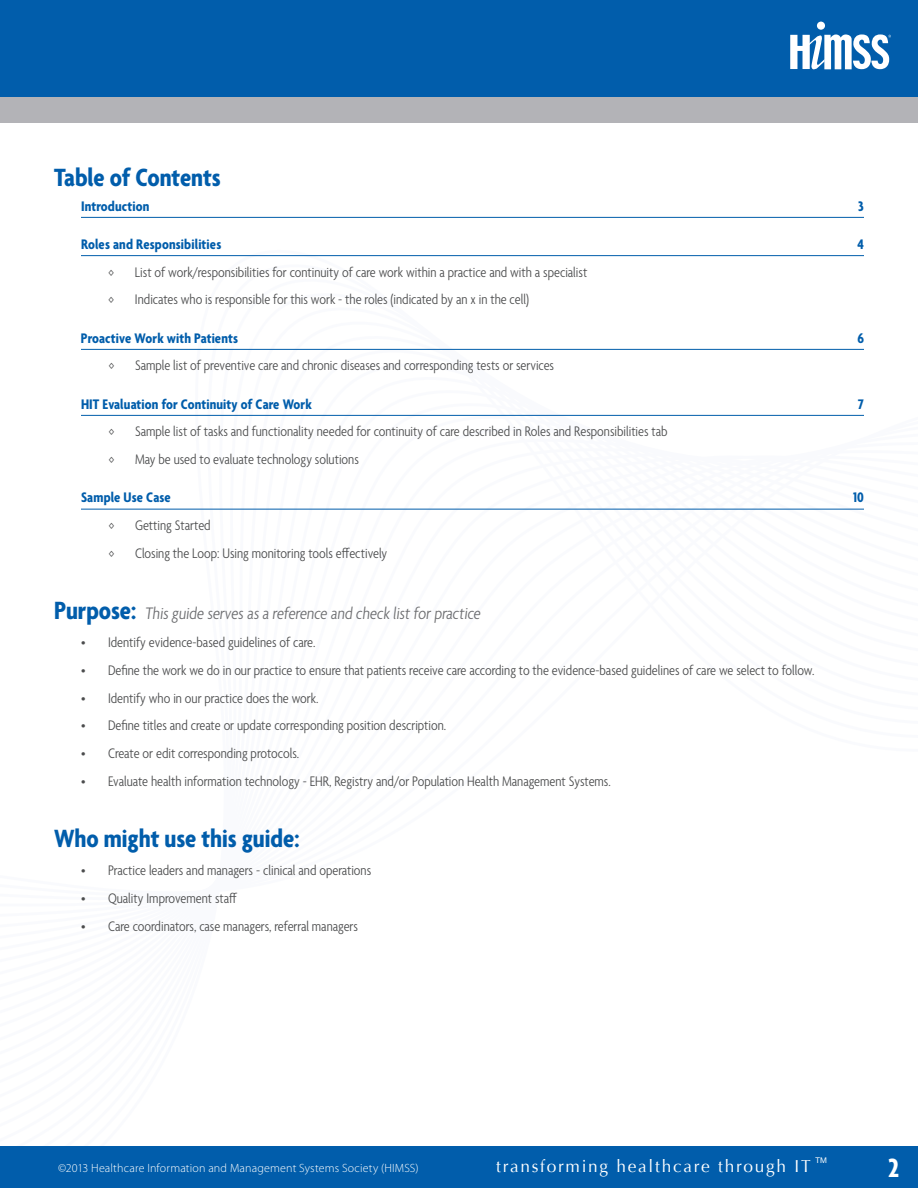
<style>
.page{position:relative;width:918px;height:1188px;background:#fff}
.page>*{position:absolute;margin:0;border:0;box-sizing:border-box;transform-origin:0 0}
.t1{font:700 condensed 28.5px "Agenda";color:#fff}
.t2{font:700 condensed 27px "Agenda";color:#015dab}
.t3{font:300 condensed 18px "Agenda";color:#6c6d70}
.t4{font:17.25px "Optima";letter-spacing:.1em;color:#fff}
.t5{font:300 condensed 15px "Agenda";color:#4b4c4d}
.t6{font:700 condensed 15px "Agenda";letter-spacing:.01em;color:#015dab}
.t7{font:300 12px "Myriad Pro";letter-spacing:.015em;color:#fff}
.t8{font:7.8px "Helvetica Neue";color:#fff}
.s1{font-weight:700;font-size:27px;color:#015dab}
</style>
<div class="page">
<div style="left:0;top:0;width:918px;height:97px;background:#015dab"></div>
<div style="left:0;top:97px;width:918px;height:26px;background:#b3b3b7"></div>
<div style="left:0;top:1146px;width:918px;height:42px;background:#015dab"></div>
<div style="left:817px;top:22px;width:8px;height:8px;background:#fff;border-radius:50%"></div>
<svg style="left:790px;top:34px;width:101px;height:36px"></svg>
<hr style="left:81px;top:217px;width:783px;height:1px;background:#015dab">
<hr style="left:81px;top:255px;width:783px;height:1px;background:#015dab">
<hr style="left:81px;top:349px;width:783px;height:1px;background:#015dab">
<hr style="left:81px;top:415px;width:783px;height:1px;background:#015dab">
<hr style="left:81px;top:509px;width:783px;height:1px;background:#015dab">
<h2 class="t2" style="left:54px;top:163px;width:168px">Table of Contents</h2>
<p class="t6" style="left:81px;top:198px;width:70px">Introduction</p>
<p class="t6" style="left:858px;top:198px;width:7px">3</p>
<p class="t6" style="left:81px;top:236px;width:142px">Roles and Responsibilities</p>
<p class="t6" style="left:857px;top:236px;width:8px">4</p>
<p class="t5" style="left:108px;top:264px;width:8px">◊</p>
<p class="t5" style="left:135px;top:264px;width:454px">List of work/responsibilities for continuity of care work within a practice and with a specialist</p>
<p class="t5" style="left:108px;top:291px;width:8px">◊</p>
<p class="t5" style="left:135px;top:291px;width:395px">Indicates who is responsible for this work - the roles (indicated by an x in the cell)</p>
<p class="t6" style="left:81px;top:330px;width:159px">Proactive Work with Patients</p>
<p class="t6" style="left:857px;top:330px;width:8px">6</p>
<p class="t5" style="left:108px;top:357px;width:8px">◊</p>
<p class="t5" style="left:135px;top:357px;width:421px">Sample list of preventive care and chronic diseases and corresponding tests or services</p>
<p class="t6" style="left:81px;top:396px;width:232px">HIT Evaluation for Continuity of Care Work</p>
<p class="t6" style="left:858px;top:396px;width:7px">7</p>
<p class="t5" style="left:108px;top:423px;width:8px">◊</p>
<p class="t5" style="left:135px;top:423px;width:534px">Sample list of tasks and functionality needed for continuity of care described in Roles and Responsibilities tab</p>
<p class="t5" style="left:108px;top:451px;width:8px">◊</p>
<p class="t5" style="left:135px;top:451px;width:225px">May be used to evaluate technology solutions</p>
<p class="t6" style="left:81px;top:489px;width:91px">Sample Use Case</p>
<p class="t6" style="left:853px;top:489px;width:12px">10</p>
<p class="t5" style="left:108px;top:517px;width:8px">◊</p>
<p class="t5" style="left:135px;top:517px;width:77px">Getting Started</p>
<p class="t5" style="left:108px;top:545px;width:8px">◊</p>
<p class="t5" style="left:135px;top:545px;width:254px">Closing the Loop: Using monitoring tools effectively</p>
<p class="t3" style="left:54px;top:604px;width:431px"><span class="s1">Purpose:</span> This guide serves as a reference and check list for practice</p>
<p class="t5" style="left:81px;top:634px;width:236px">• Identify evidence-based guidelines of care.</p>
<p class="t5" style="left:81px;top:662px;width:735px">• Define the work we do in our practice to ensure that patients receive care according to the evidence-based guidelines of care we select to follow.</p>
<p class="t5" style="left:81px;top:690px;width:239px">• Identify who in our practice does the work.</p>
<p class="t5" style="left:81px;top:717px;width:367px">• Define titles and create or update corresponding position description.</p>
<p class="t5" style="left:81px;top:745px;width:220px">• Create or edit corresponding protocols.</p>
<p class="t5" style="left:81px;top:773px;width:531px">• Evaluate health information technology - EHR, Registry and/or Population Health Management Systems.</p>
<h2 class="t2" style="left:54px;top:824px;width:247px">Who might use this guide:</h2>
<p class="t5" style="left:81px;top:862px;width:292px">• Practice leaders and managers - clinical and operations</p>
<p class="t5" style="left:81px;top:890px;width:158px">• Quality Improvement staff</p>
<p class="t5" style="left:81px;top:918px;width:278px">• Care coordinators, case managers, referral managers</p>
<p class="t4" style="left:496px;top:1156px;width:316px">transforming healthcare through IT</p>
<p class="t8" style="left:816px;top:1155px;width:13px">TM</p>
<p class="t7" style="left:58px;top:1162px;width:362px">©2013 Healthcare Information and Management Systems Society (HIMSS)</p>
<h1 class="t1" style="left:888px;top:1152px;width:13px">2</h1>
</div>
